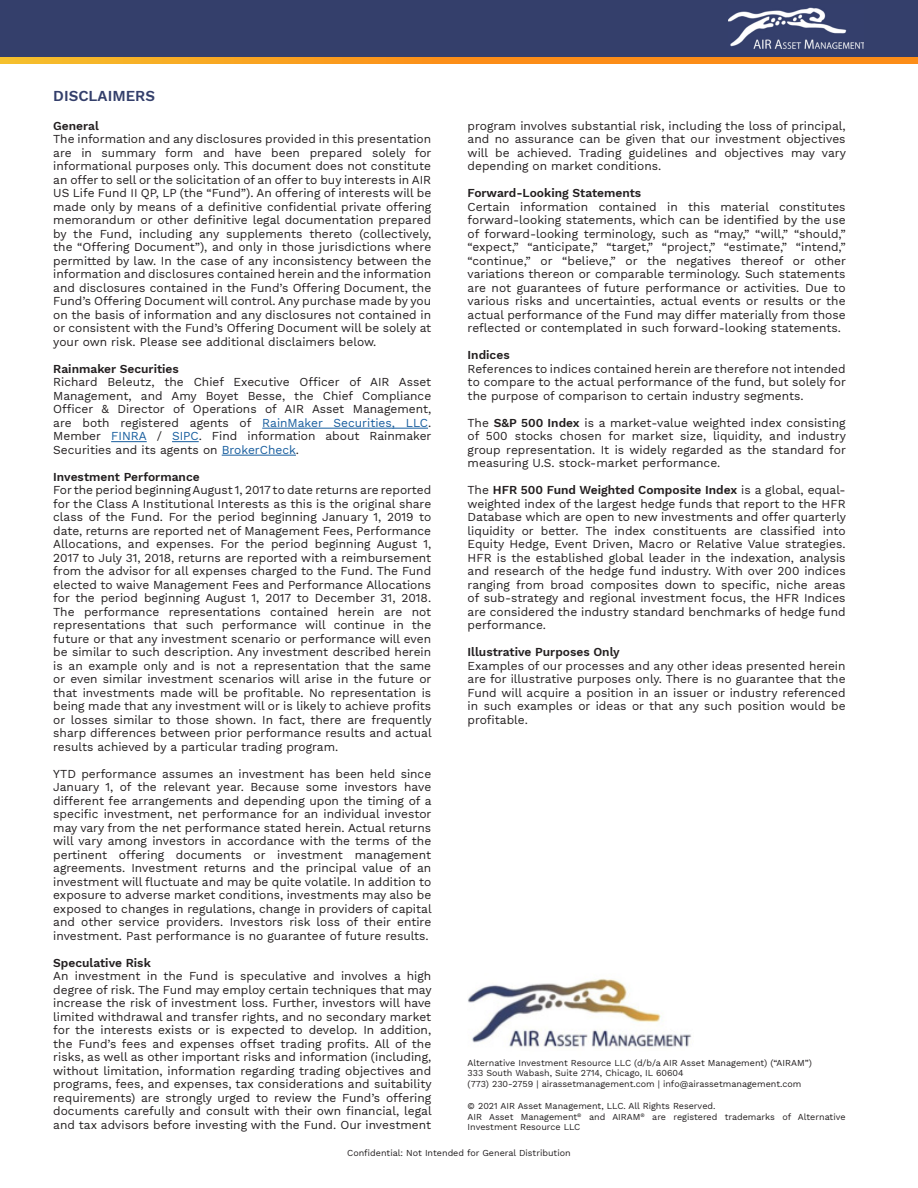
<style>
.page{position:relative;width:918px;height:1188px;background:#fff}
.page>*{position:absolute;margin:0;border:0;box-sizing:border-box;transform-origin:0 0}
.t1{font:600 15px "Work Sans";color:#343f6b}
.t2{font:12px/13.5px "Work Sans";color:#231f20;text-align:justify}
.t3{font:600 12px "Work Sans";color:#231f20}
.t4{font:9px/10.8px "Work Sans";color:#231f20}
.s1{color:#175d9e}
.s2{font-weight:600}
</style>
<div class="page">
<hr style="left:262px;top:428px;width:166px;height:1px;background:#175d9e">
<hr style="left:111px;top:441px;width:36px;height:1px;background:#175d9e">
<svg style="left:172px;top:441px;width:27px;height:1px"></svg>
<hr style="left:222px;top:455px;width:74px;height:1px;background:#175d9e">
<img style="left:468px;top:978px;width:224px;height:69px">
<div style="left:0;top:0;width:918px;height:57px;background:#343f6b"></div>
<svg style="left:0;top:57px;width:918px;height:6px;background:#fa991d"></svg>
<img style="left:729px;top:7px;width:135px;height:42px">
<p class="t1" style="left:53px;top:84px;width:103px">DISCLAIMERS</p>
<p class="t3" style="left:53px;top:117px;width:47px">General</p>
<p class="t2" style="left:53px;top:132px;width:380px">The information and any disclosures provided in this presentation are in summary form and have been prepared solely for informational purposes only. This document does not constitute an offer to sell or the solicitation of an offer to buy interests in AIR US Life Fund II QP, LP (the “Fund”). An offering of interests will be made only by means of a definitive confidential private offering memorandum or other definitive legal documentation prepared by the Fund, including any supplements thereto (collectively, the “Offering Document”), and only in those jurisdictions where permitted by law. In the case of any inconsistency between the information and disclosures contained herein and the information and disclosures contained in the Fund’s Offering Document, the Fund’s Offering Document will control. Any purchase made by you on the basis of information and any disclosures not contained in or consistent with the Fund’s Offering Document will be solely at your own risk. Please see additional disclaimers below.</p>
<p class="t3" style="left:53px;top:360px;width:127px">Rainmaker Securities</p>
<p class="t2" style="left:53px;top:375px;width:380px">Richard Beleutz, the Chief Executive Officer of AIR Asset Management, and Amy Boyet Besse, the Chief Compliance Officer &amp; Director of Operations of AIR Asset Management, are both registered agents of <span class="s1">RainMaker Securities, LLC</span>.<br>Member <span class="s1">FINRA</span> / <span class="s1">SIPC</span>. Find information about Rainmaker Securities and its agents on <span class="s1">BrokerCheck</span>.</p>
<p class="t3" style="left:53px;top:468px;width:148px">Investment Performance</p>
<p class="t2" style="left:53px;top:483px;width:380px">For the period beginning August 1, 2017 to date returns are reported for the Class A Institutional Interests as this is the original share class of the Fund. For the period beginning January 1, 2019 to date, returns are reported net of Management Fees, Performance Allocations, and expenses. For the period beginning August 1, 2017 to July 31, 2018, returns are reported with a reimbursement from the advisor for all expenses charged to the Fund. The Fund elected to waive Management Fees and Performance Allocations for the period beginning August 1, 2017 to December 31, 2018.<br>The performance representations contained herein are not representations that such performance will continue in the future or that any investment scenario or performance will even be similar to such description. Any investment described herein is an example only and is not a representation that the same or even similar investment scenarios will arise in the future or that investments made will be profitable. No representation is being made that any investment will or is likely to achieve profits or losses similar to those shown. In fact, there are frequently sharp differences between prior performance results and actual results achieved by a particular trading program.</p>
<p class="t2" style="left:53px;top:767px;width:380px">YTD performance assumes an investment has been held since January 1, of the relevant year. Because some investors have different fee arrangements and depending upon the timing of a specific investment, net performance for an individual investor may vary from the net performance stated herein. Actual returns will vary among investors in accordance with the terms of the pertinent offering documents or investment management agreements. Investment returns and the principal value of an investment will fluctuate and may be quite volatile. In addition to exposure to adverse market conditions, investments may also be exposed to changes in regulations, change in providers of capital and other service providers. Investors risk loss of their entire investment. Past performance is no guarantee of future results.</p>
<p class="t3" style="left:53px;top:954px;width:99px">Speculative Risk</p>
<p class="t2" style="left:53px;top:969px;width:380px">An investment in the Fund is speculative and involves a high degree of risk. The Fund may employ certain techniques that may increase the risk of investment loss. Further, investors will have limited withdrawal and transfer rights, and no secondary market for the interests exists or is expected to develop. In addition, the Fund’s fees and expenses offset trading profits. All of the risks, as well as other important risks and information (including, without limitation, information regarding trading objectives and programs, fees, and expenses, tax considerations and suitability requirements) are strongly urged to review the Fund’s offering documents carefully and consult with their own financial, legal and tax advisors before investing with the Fund. Our investment</p>
<p class="t2" style="left:468px;top:119px;width:380px">program involves substantial risk, including the loss of principal,</p>
<p class="t2" style="left:468px;top:132px;width:380px">and no assurance can be given that our investment objectives will be achieved. Trading guidelines and objectives may vary depending on market conditions.</p>
<p class="t3" style="left:468px;top:184px;width:175px">Forward-Looking Statements</p>
<p class="t2" style="left:468px;top:200px;width:380px">Certain information contained in this material constitutes forward-looking statements, which can be identified by the use of forward-looking terminology, such as “may,” “will,” “should,” “expect,” “anticipate,” “target,” “project,” “estimate,” “intend,” “continue,” or “believe,” or the negatives thereof or other variations thereon or comparable terminology. Such statements are not guarantees of future performance or activities. Due to various risks and uncertainties, actual events or results or the actual performance of the Fund may differ materially from those reflected or contemplated in such forward-looking statements.</p>
<p class="t3" style="left:468px;top:346px;width:44px">Indices</p>
<p class="t2" style="left:468px;top:362px;width:380px">References to indices contained herein are therefore not intended to compare to the actual performance of the fund, but solely for the purpose of comparison to certain industry segments.</p>
<p class="t2" style="left:468px;top:416px;width:380px">The <span class="s2">S&amp;P 500 Index</span> is a market-value weighted index consisting of 500 stocks chosen for market size, liquidity, and industry group representation. It is widely regarded as the standard for measuring U.S. stock-market performance.</p>
<p class="t2" style="left:468px;top:483px;width:380px">The <span class="s2">HFR 500 Fund Weighted Composite Index</span> is a global, equal&shy;weighted index of the largest hedge funds that report to the HFR Database which are open to new investments and offer quarterly liquidity or better. The index constituents are classified into Equity Hedge, Event Driven, Macro or Relative Value strategies.<br>HFR is the established global leader in the indexation, analysis and research of the hedge fund industry. With over 200 indices ranging from broad composites down to specific, niche areas of sub-strategy and regional investment focus, the HFR Indices are considered the industry standard benchmarks of hedge fund performance.</p>
<p class="t3" style="left:468px;top:643px;width:154px">Illustrative Purposes Only</p>
<p class="t2" style="left:468px;top:659px;width:380px">Examples of our processes and any other ideas presented herein are for illustrative purposes only. There is no guarantee that the Fund will acquire a position in an issuer or industry referenced in such examples or ideas or that any such position would be profitable.</p>
<p class="t4" style="left:468px;top:1057px;width:346px">Alternative Investment Resource LLC (d/b/a AIR Asset Management) (“AIRAM”)</p>
<p class="t4" style="left:468px;top:1068px;width:218px">333 South Wabash, Suite 2714, Chicago, IL 60604</p>
<p class="t4" style="left:468px;top:1078px;width:335px">(773) 230-2759 | airassetmanagement.com | info@airassetmanagement.com</p>
<p class="t4" style="left:468px;top:1100px;width:249px">© 2021 AIR Asset Management, LLC. All Rights Reserved.</p>
<p class="t4" style="left:468px;top:1111px;width:380px">AIR Asset Management<sup>®</sup> and AIRAM<sup>®</sup> are registered trademarks of Alternative<br>Investment Resource LLC</p>
<p class="t4" style="left:347px;top:1147px;width:225px">Confidential: Not Intended for General Distribution</p>
</div>
